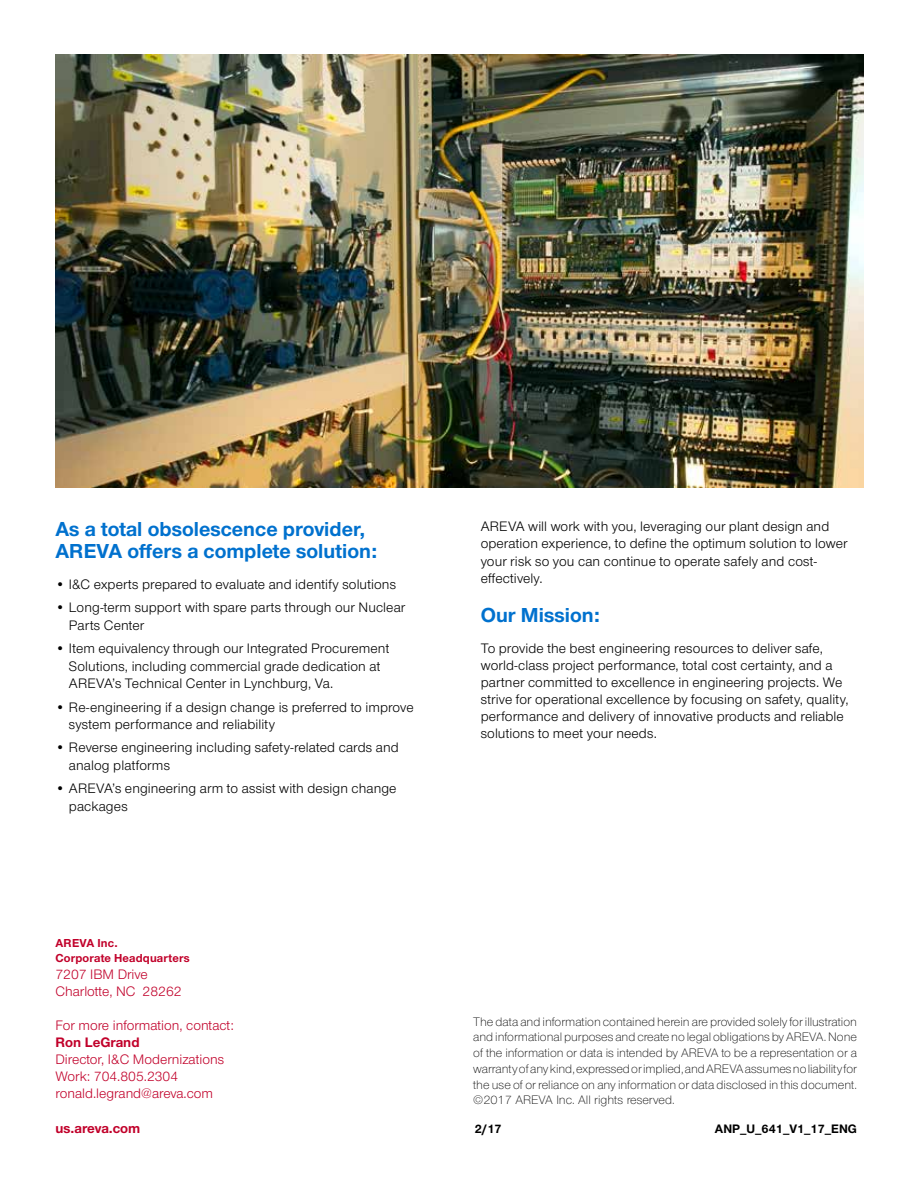
<style>
.page{position:relative;width:918px;height:1188px;background:#fff}
.page>*{position:absolute;margin:0;border:0;box-sizing:border-box;transform-origin:0 0}
.t1{font:700 21px/22.5px "Nimbus AREVA";color:#0071ce}
.t2{font:14.25px/17.1px "Nimbus AREVA";letter-spacing:.005em;color:#000}
.t3{font:14.25px/17.1px "Nimbus AREVA";color:#c1002a}
.t4{font:700 14.25px "Nimbus AREVA";color:#c1002a}
.t5{font:300 12.75px/15.8px "Nimbus AREVA";color:#000;text-align:justify}
.t6{font:700 12.75px "Nimbus AREVA";color:#000}
.t7{font:700 12px/14.4px "Nimbus AREVA";letter-spacing:.015em;color:#c1002a}
</style>
<div class="page">
<img style="left:56px;top:54px;width:808px;height:433px">
<h1 class="t1" style="left:56px;top:517px;width:323px">As a total obsolescence provider,<br>AREVA offers a complete solution:</h1>
<p class="t2" style="left:56px;top:575px;width:342px">• I&amp;C experts prepared to evaluate and identify solutions</p>
<p class="t2" style="left:69px;top:599px;width:338px;text-indent:-13px">• Long-term support with spare parts through our Nuclear<br>Parts Center</p>
<p class="t2" style="left:69px;top:640px;width:322px;text-indent:-13px">• Item equivalency through our Integrated Procurement<br>Solutions, including commercial grade dedication at<br>AREVA’s Technical Center in Lynchburg, Va.</p>
<p class="t2" style="left:69px;top:698px;width:346px;text-indent:-13px">• Re-engineering if a design change is preferred to improve system performance and reliability</p>
<p class="t2" style="left:69px;top:739px;width:331px;text-indent:-13px">• Reverse engineering including safety-related cards and analog platforms</p>
<p class="t2" style="left:69px;top:780px;width:329px;text-indent:-13px">• AREVA’s engineering arm to assist with design change packages</p>
<p class="t7" style="left:56px;top:936px;width:136px">AREVA Inc.<br>Corporate Headquarters</p>
<p class="t3" style="left:56px;top:965px;width:128px">7207 IBM Drive<br>Charlotte, NC 28262</p>
<p class="t3" style="left:56px;top:1017px;width:180px">For more information, contact:</p>
<p class="t4" style="left:56px;top:1034px;width:86px">Ron LeGrand</p>
<p class="t3" style="left:56px;top:1051px;width:170px">Director, I&amp;C Modernizations<br>Work: 704.805.2304 ronald.legrand@areva.com</p>
<p class="t4" style="left:56px;top:1119px;width:86px">us.areva.com</p>
<p class="t2" style="left:481px;top:518px;width:368px">AREVA will work with you, leveraging our plant design and operation experience, to define the optimum solution to lower your risk so you can continue to operate safely and cost&shy;effectively.</p>
<h1 class="t1" style="left:481px;top:604px;width:121px">Our Mission:</h1>
<p class="t2" style="left:481px;top:640px;width:369px">To provide the best engineering resources to deliver safe, world-class project performance, total cost certainty, and a partner committed to excellence in engineering projects. We strive for operational excellence by focusing on safety, quality, performance and delivery of innovative products and reliable solutions to meet your needs.</p>
<p class="t5" style="left:473px;top:1014px;width:385px">The data and information contained herein are provided solely for illustration and informational purposes and create no legal obligations by AREVA. None of the information or data is intended by AREVA to be a representation or a warranty of any kind, expressed or implied, and AREVA assumes no liability for the use of or reliance on any information or data disclosed in this document. ©2017 AREVA Inc. All rights reserved.</p>
<p class="t6" style="left:475px;top:1121px;width:28px">2/17</p>
<p class="t6" style="left:715px;top:1121px;width:143px">ANP_U_641_V1_17_ENG</p>
</div>
